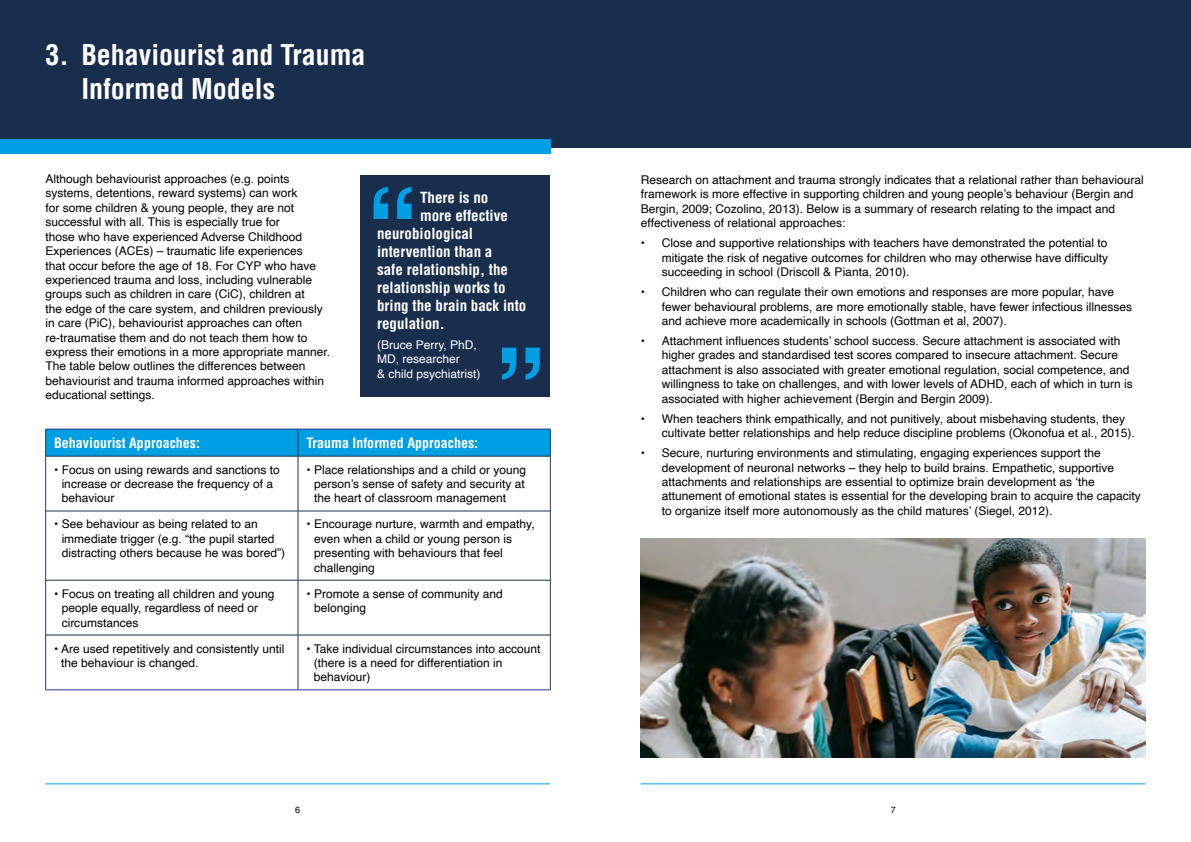
<style>
.page{position:relative;width:1191px;height:842px;background:#fff}
.page>*{position:absolute;margin:0;border:0;box-sizing:border-box;transform-origin:0 0}
.Section_header{font:700 condensed 28px/33.6px "Helvetica LT Std";color:#fff}
.Body{font:700 condensed 15px "Helvetica LT Std";color:#fff}
.Body-2{font:700 condensed 14px "Helvetica LT Std";color:#fff}
.Body-3{font:12px/14.4px "Helvetica";color:#000}
.Body-4{font:12px/14.4px "Helvetica";color:#fff}
.t1{font:9px "Helvetica";color:#000}
</style>
<div class="page">
<hr style="left:45px;top:783px;width:505px;height:1px;background:#009fe3">
<hr style="left:641px;top:783px;width:504px;height:1px;background:#009fe3">
<div style="left:0;top:0;width:1191px;height:147px;background:#192d4c"></div>
<div style="left:0;top:139px;width:550px;height:15px;background:#009fe3"></div>
<hr style="left:45px;top:456px;width:1px;height:55px;background:#283583">
<hr style="left:550px;top:456px;width:1px;height:55px;background:#283583">
<hr style="left:45px;top:511px;width:1px;height:69px;background:#283583">
<hr style="left:550px;top:511px;width:1px;height:69px;background:#283583">
<hr style="left:45px;top:580px;width:1px;height:55px;background:#283583">
<hr style="left:550px;top:580px;width:1px;height:55px;background:#283583">
<hr style="left:45px;top:635px;width:1px;height:54px;background:#283583">
<hr style="left:550px;top:635px;width:1px;height:54px;background:#283583">
<hr style="left:45px;top:689px;width:253px;height:1px;background:#283583">
<hr style="left:298px;top:689px;width:252px;height:1px;background:#283583">
<svg style="left:45px;top:429px;width:506px;height:27px;background:#019ade"></svg>
<hr style="left:46px;top:456px;width:252px;height:1px;background:#192d4c">
<hr style="left:298px;top:456px;width:252px;height:1px;background:#192d4c">
<hr style="left:298px;top:456px;width:1px;height:55px;background:#192d4c">
<hr style="left:46px;top:511px;width:252px;height:1px;background:#192d4c">
<hr style="left:298px;top:511px;width:252px;height:1px;background:#192d4c">
<hr style="left:298px;top:511px;width:1px;height:69px;background:#192d4c">
<hr style="left:46px;top:580px;width:252px;height:1px;background:#192d4c">
<hr style="left:298px;top:580px;width:252px;height:1px;background:#192d4c">
<hr style="left:298px;top:580px;width:1px;height:55px;background:#192d4c">
<hr style="left:46px;top:635px;width:252px;height:1px;background:#192d4c">
<hr style="left:298px;top:635px;width:252px;height:1px;background:#192d4c">
<hr style="left:298px;top:635px;width:1px;height:54px;background:#192d4c">
<div style="left:360px;top:175px;width:190px;height:222px;background:#192d4c"></div>
<svg style="left:373px;top:187px;width:38px;height:32px"></svg>
<svg style="left:502px;top:348px;width:38px;height:32px"></svg>
<img style="left:641px;top:539px;width:504px;height:219px">
<p class="Section_header" style="left:81px;top:38px;width:286px;text-indent:-36px">3. Behaviourist and Trauma<br>Informed Models</p>
<p class="Body-3" style="left:45px;top:172px;width:286px">Although behaviourist approaches (e.g. points systems, detentions, reward systems) can work<br>for some children &amp; young people, they are not successful with all. This is especially true for<br>those who have experienced Adverse Childhood Experiences (ACEs) – traumatic life experiences<br>that occur before the age of 18. For CYP who have experienced trauma and loss, including vulnerable groups such as children in care (CiC), children at<br>the edge of the care system, and children previously in care (PiC), behaviourist approaches can often re-traumatise them and do not teach them how to express their emotions in a more appropriate manner.<br>The table below outlines the differences between behaviourist and trauma informed approaches within educational settings.</p>
<p class="Body-2" style="left:54px;top:434px;width:147px">Behaviourist Approaches:</p>
<p class="Body-2" style="left:306px;top:434px;width:173px">Trauma Informed Approaches:</p>
<p class="Body-3" style="left:62px;top:463px;width:220px;text-indent:-8px">• Focus on using rewards and sanctions to increase or decrease the frequency of a behaviour</p>
<p class="Body-3" style="left:314px;top:463px;width:214px;text-indent:-8px">• Place relationships and a child or young person’s sense of safety and security at the heart of classroom management</p>
<p class="Body-3" style="left:62px;top:517px;width:225px;text-indent:-8px">• See behaviour as being related to an immediate trigger (e.g. “the pupil started distracting others because he was bored”)</p>
<p class="Body-3" style="left:314px;top:517px;width:222px;text-indent:-8px">• Encourage nurture, warmth and empathy, even when a child or young person is presenting with behaviours that feel challenging</p>
<p class="Body-3" style="left:62px;top:587px;width:214px;text-indent:-8px">• Focus on treating all children and young people equally, regardless of need or circumstances</p>
<p class="Body-3" style="left:314px;top:587px;width:190px;text-indent:-8px">• Promote a sense of community and belonging</p>
<p class="Body-3" style="left:61px;top:641px;width:225px;text-indent:-7px">• Are used repetitively and consistently until the behaviour is changed.</p>
<p class="Body-3" style="left:314px;top:641px;width:228px;text-indent:-7px">• Take individual circumstances into account (there is a need for differentiation in behaviour)</p>
<p class="Body" style="left:420px;top:188px;width:70px">There is no</p>
<p class="Body" style="left:420px;top:206px;width:89px">more effective</p>
<p class="Body" style="left:377px;top:224px;width:97px">neurobiological</p>
<p class="Body" style="left:377px;top:242px;width:117px">intervention than a</p>
<p class="Body" style="left:377px;top:260px;width:132px">safe relationship, the</p>
<p class="Body" style="left:377px;top:278px;width:130px">relationship works to</p>
<p class="Body" style="left:377px;top:296px;width:151px">bring the brain back into</p>
<p class="Body" style="left:377px;top:314px;width:69px">regulation.</p>
<p class="Body-4" style="left:377px;top:338px;width:105px">(Bruce Perry, PhD,<br>MD, researcher<br>&amp; child psychiatrist)</p>
<p class="Body-3" style="left:641px;top:173px;width:504px">Research on attachment and trauma strongly indicates that a relational rather than behavioural framework is more effective in supporting children and young people’s behaviour (Bergin and Bergin, 2009; Cozolino, 2013). Below is a summary of research relating to the impact and effectiveness of relational approaches:</p>
<p class="Body-3" style="left:662px;top:236px;width:448px;text-align:justify;text-indent:-21px">• Close and supportive relationships with teachers have demonstrated the potential to mitigate the risk of negative outcomes for children who may otherwise have difficulty succeeding in school (Driscoll &amp; Pianta, 2010).</p>
<p class="Body-3" style="left:662px;top:285px;width:472px;text-indent:-21px">• Children who can regulate their own emotions and responses are more popular, have fewer behavioural problems, are more emotionally stable, have fewer infectious illnesses and achieve more academically in schools (Gottman et al, 2007).</p>
<p class="Body-3" style="left:662px;top:334px;width:472px;text-indent:-21px">• Attachment influences students’ school success. Secure attachment is associated with higher grades and standardised test scores compared to insecure attachment. Secure attachment is also associated with greater emotional regulation, social competence, and willingness to take on challenges, and with lower levels of ADHD, each of which in turn is associated with higher achievement (Bergin and Bergin 2009).</p>
<p class="Body-3" style="left:662px;top:412px;width:474px;text-indent:-21px">• When teachers think empathically, and not punitively, about misbehaving students, they cultivate better relationships and help reduce discipline problems (Okonofua et al., 2015).</p>
<p class="Body-3" style="left:662px;top:446px;width:480px;text-indent:-21px">• Secure, nurturing environments and stimulating, engaging experiences support the development of neuronal networks – they help to build brains. Empathetic, supportive attachments and relationships are essential to optimize brain development as ‘the attunement of emotional states is essential for the developing brain to acquire the capacity to organize itself more autonomously as the child matures’ (Siegel, 2012).</p>
<p class="t1" style="left:295px;top:802px;width:7px">6</p>
<p class="t1" style="left:890px;top:802px;width:7px">7</p>
</div>
